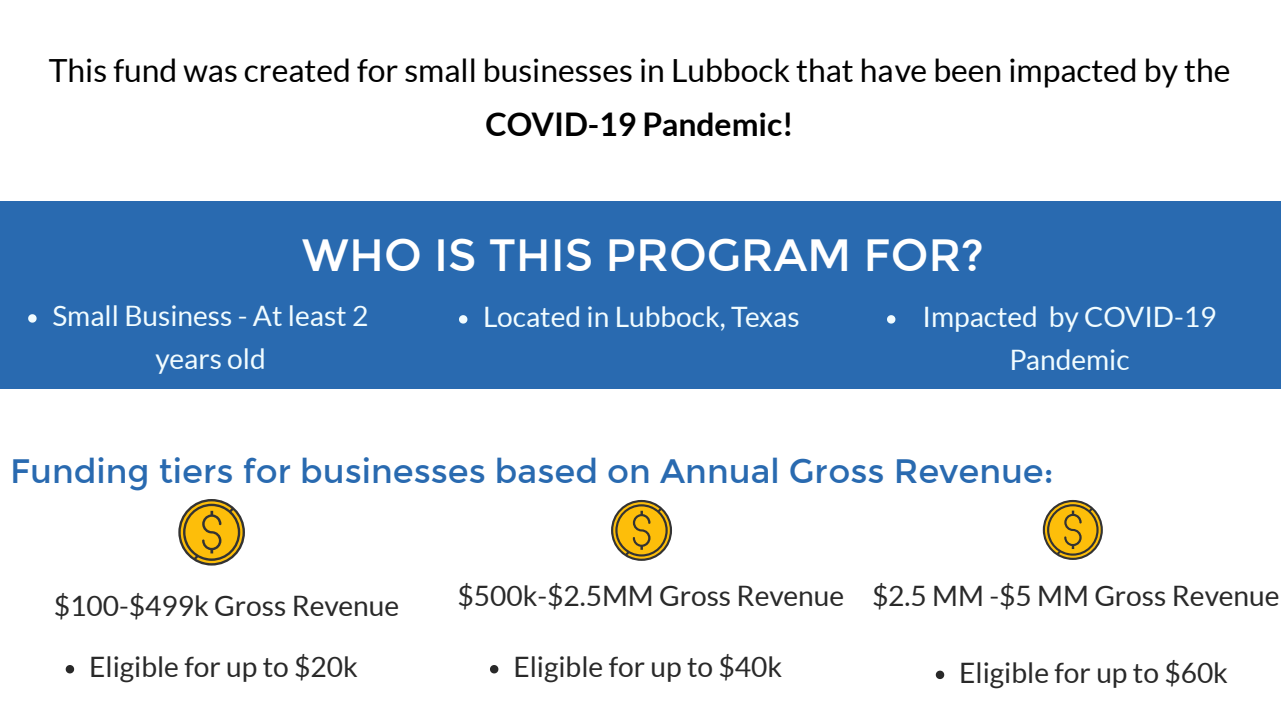
<style>
.page{position:relative;width:1281px;height:720px;background:#fff}
.page>*{position:absolute;margin:0;border:0;box-sizing:border-box;transform-origin:0 0}
.t1{font:45px "Montserrat";color:#fff}
.t2{font:33.75px "Montserrat";color:#296ab0}
.t3{font:31.88px "Lato";color:#000}
.t4{font:700 31.88px "Lato";color:#000}
.t5{font:28.12px/61px "Lato";color:#292929;text-align:center}
.t6{font:28.12px/42.2px "Lato";color:#f1fcff;text-align:center}
</style>
<div class="page">
<div style="left:0;top:201px;width:1280px;height:187px;background:#296ab0"></div>
<svg style="left:66px;top:665px;width:8px;height:8px"></svg>
<svg style="left:611px;top:500px;width:61px;height:61px"></svg>
<svg style="left:1042px;top:500px;width:60px;height:60px"></svg>
<svg style="left:178px;top:499px;width:67px;height:67px"></svg>
<svg style="left:28px;top:314px;width:9px;height:9px"></svg>
<svg style="left:459px;top:315px;width:8px;height:9px"></svg>
<svg style="left:887px;top:315px;width:8px;height:9px"></svg>
<svg style="left:490px;top:665px;width:8px;height:8px"></svg>
<svg style="left:935px;top:671px;width:9px;height:8px"></svg>
<p class="t3" style="left:49px;top:52px;width:1182px">This fund was created for small businesses in Lubbock that have been impacted by the</p>
<p class="t4" style="left:485px;top:106px;width:310px">COVID-19 Pandemic!</p>
<h1 class="t1" style="left:302px;top:229px;width:683px">WHO IS THIS PROGRAM FOR?</h1>
<p class="t6" style="left:52px;top:295px;width:317px">Small Business - At least 2 years old</p>
<p class="t6" style="left:483px;top:296px;width:318px">Located in Lubbock, Texas</p>
<p class="t6" style="left:922px;top:296px;width:295px">Impacted by COVID-19<br>Pandemic</p>
<p class="t2" style="left:10px;top:452px;width:1044px">Funding tiers for businesses based on Annual Gross Revenue:</p>
<p class="t5" style="left:54px;top:576px;width:347px">$100-$499k Gross Revenue<br>Eligible for up to $20k</p>
<p class="t5" style="left:457px;top:565px;width:823px">$500k-$2.5MM Gross Revenue $2.5 MM -$5 MM Gross Revenue</p>
<p class="t5" style="left:513px;top:637px;width:270px">Eligible for up to $40k</p>
<p class="t5" style="left:959px;top:642px;width:270px">Eligible for up to $60k</p>
</div>
